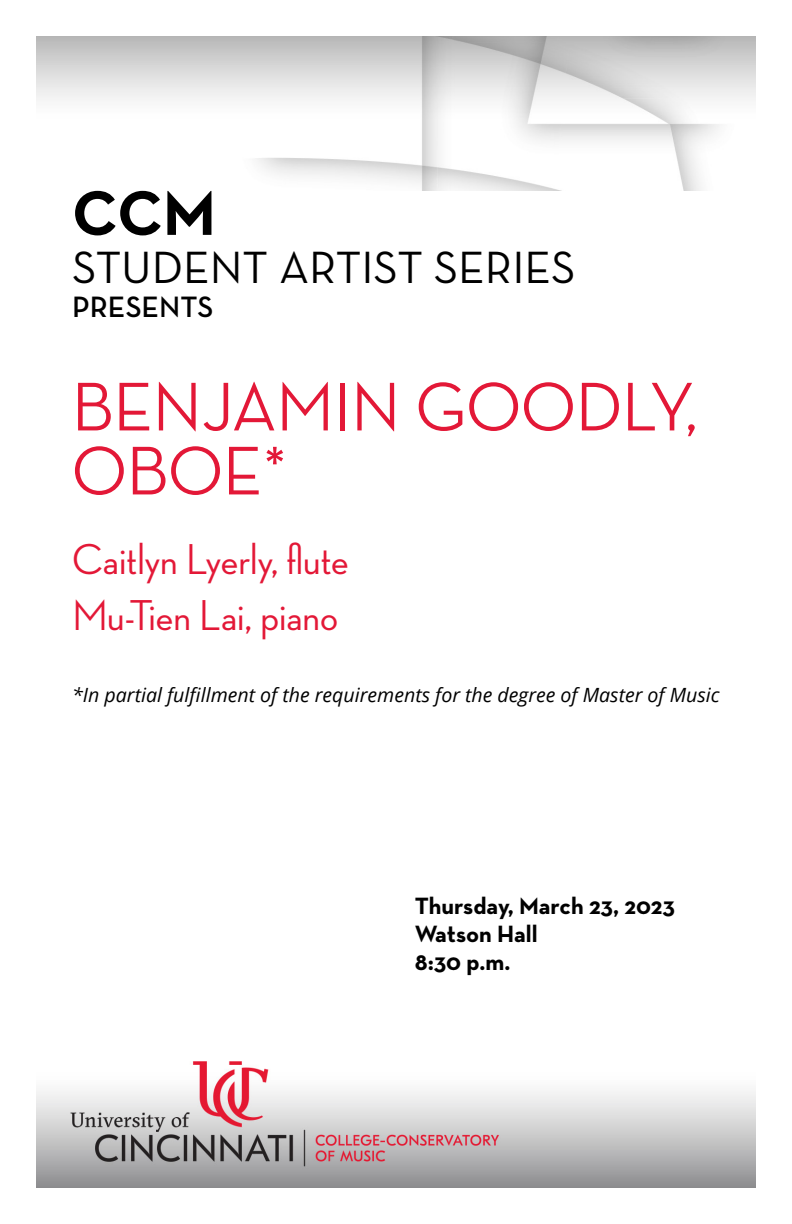
<style>
.page{position:relative;width:792px;height:1224px;background:#fff}
.page>*{position:absolute;margin:0;border:0;box-sizing:border-box;transform-origin:0 0}
.Concert_Title{font:500 70px/64px "Neutra Disp";color:#e31837}
.Page_Intro{font:700 64px "Neutra Text";color:#000}
.Page_Intro-2{font:46px "Neutra Text";color:#000}
.Musician_Conductor{font:500 44px/56px "Neutra Disp";color:#e31837}
.Page_Intro-3{font:600 30px "Neutra Text";color:#000}
.Date_Venue_Time{font:700 24px "Neutra Text";color:#000}
.In_partial_fulfillm{font:italic 19.6px "Open Sans";color:#000}
</style>
<div class="page">
<img style="left:36px;top:36px;width:720px;height:154px">
<img style="left:36px;top:1061px;width:720px;height:126px">
<h1 class="Page_Intro" style="left:72px;top:173px;width:145px">CCM</h1>
<h1 class="Page_Intro-2" style="left:72px;top:239px;width:505px">STUDENT ARTIST SERIES</h1>
<h1 class="Page_Intro-3" style="left:72px;top:288px;width:143px">PRESENTS</h1>
<h1 class="Concert_Title" style="left:72px;top:375px;width:627px">BENJAMIN GOODLY,<br>OBOE*</h1>
<h2 class="Musician_Conductor" style="left:72px;top:532px;width:278px">Caitlyn Lyerly, flute<br>Mu-Tien Lai, piano</h2>
<h2 class="In_partial_fulfillm" style="left:72px;top:682px;width:649px">*In partial fulfillment of the requirements for the degree of Master of Music</h2>
<h3 class="Date_Venue_Time" style="left:415px;top:891px;width:262px">Thursday, March 23, 2023</h3>
<h3 class="Date_Venue_Time" style="left:415px;top:919px;width:124px">Watson Hall</h3>
<h3 class="Date_Venue_Time" style="left:415px;top:947px;width:97px">8:30 p.m.</h3>
</div>
